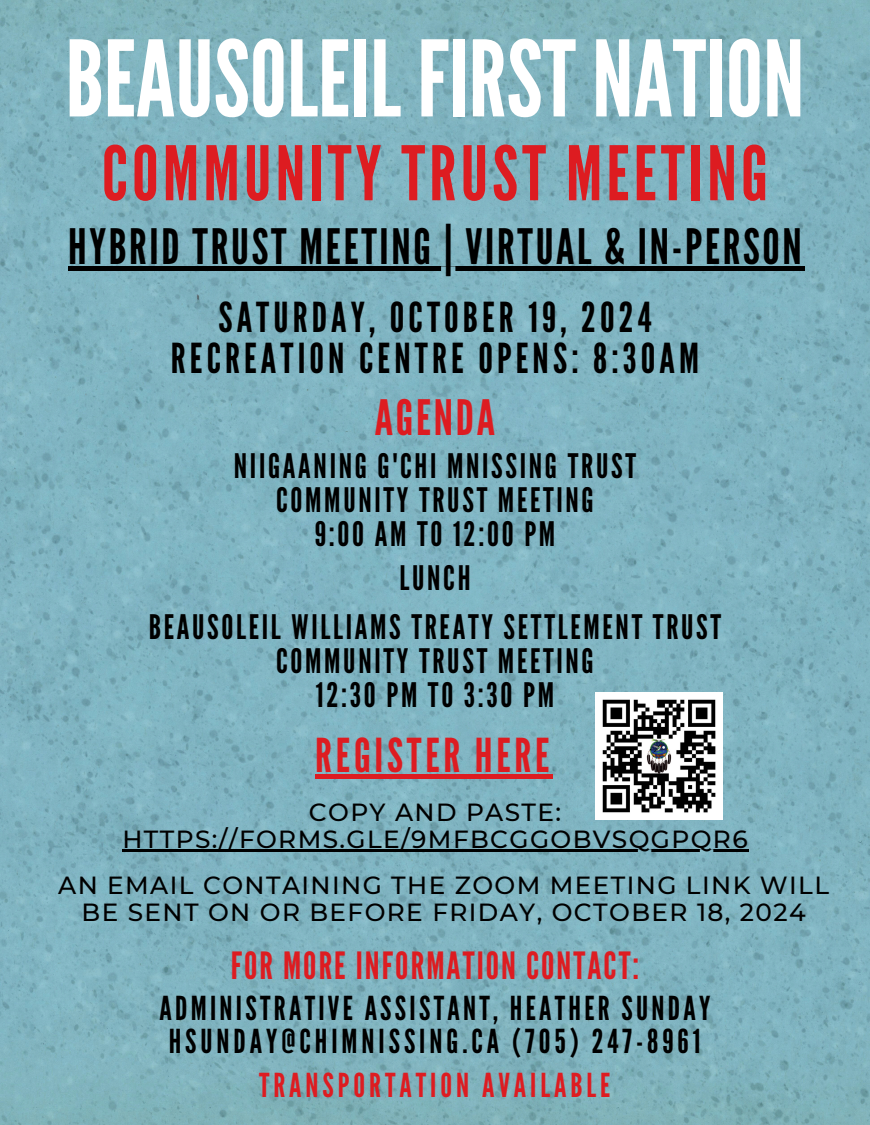
<style>
.page{position:relative;width:870px;height:1125px;background:#fff}
.page>*{position:absolute;margin:0;border:0;box-sizing:border-box;transform-origin:0 0}
.t1{font:105px "League Gothic";color:#fff}
.t2{font:75px "League Gothic";letter-spacing:.055em;color:#dd1c21}
.t3{font:48.75px "League Gothic";letter-spacing:.055em;color:#000}
.t4{font:48.75px "League Gothic";letter-spacing:.055em;color:#dd1c21}
.t5{font:46.65px "League Gothic";letter-spacing:.08em;color:#dd1c21}
.t6{font:41.25px/41.1px "League Gothic";letter-spacing:.1em;color:#000;text-align:center}
.t7{font:37.5px "League Gothic";letter-spacing:.055em;color:#dd1c21}
.t8{font:33.75px/33.8px "League Gothic";letter-spacing:.08em;color:#000;text-align:center}
.t9{font:33px/32.6px "League Gothic";letter-spacing:.1em;color:#000}
.t10{font:33px "League Gothic";letter-spacing:.12em;color:#dd1c21}
.t11{font:500 24.75px/26.4px "Montserrat";letter-spacing:.055em;color:#000;text-align:center}
</style>
<div class="page">
<img style="left:0;top:0;width:869px;height:1125px">
<img style="left:595px;top:693px;width:127px;height:126px">
<hr style="left:68px;top:267px;width:736px;height:4px;background:#000">
<div style="left:315px;top:774px;width:238px;height:5px;background:#dd1c21"></div>
<hr style="left:122px;top:850px;width:626px;height:2px;background:#000">
<h2 class="t1" style="left:65px;top:18px;width:740px">BEAUSOLEIL FIRSTNATION</h2>
<h3 class="t2" style="left:102px;top:130px;width:667px">COMMUNITY TRUST MEETING</h3>
<h4 class="t3" style="left:68px;top:218px;width:735px">HYBRID TRUST MEETING | VIRTUAL &amp; IN-PERSON</h4>
<h3 class="t6" style="left:171px;top:298px;width:529px">SATURDAY, OCTOBER 19, 2024<br>RECREATION CENTRE OPENS: 8:30AM</h3>
<h5 class="t4" style="left:375px;top:389px;width:122px">AGENDA</h5>
<h5 class="t8" style="left:234px;top:450px;width:403px">NIIGAANING G'CHI MNISSING TRUST<br>COMMUNITY TRUST MEETING<br>9:00 AM TO 12:00 PM</h5>
<h5 class="t8" style="left:399px;top:562px;width:72px">LUNCH</h5>
<p class="t8" style="left:149px;top:611px;width:573px">BEAUSOLEIL WILLIAMS TREATY SETTLEMENT TRUST<br>COMMUNITY TRUST MEETING<br>12:30 PM TO 3:30 PM</p>
<h5 class="t5" style="left:315px;top:728px;width:235px">REGISTER HERE</h5>
<h5 class="t11" style="left:122px;top:799px;width:626px">COPY AND PASTE:<br>HTTPS://FORMS.GLE/9MFBCGGOBVSQGPQR6</h5>
<p class="t11" style="left:58px;top:872px;width:772px">AN EMAIL CONTAINING THE ZOOM MEETING LINK WILL</p>
<p class="t11" style="left:82px;top:899px;width:725px">BE SENT ON OR BEFORE FRIDAY, OCTOBER 18, 2024</p>
<h3 class="t7" style="left:230px;top:944px;width:410px">FOR MORE INFORMATION CONTACT:</h3>
<p class="t9" style="left:159px;top:993px;width:552px">ADMINISTRATIVE ASSISTANT, HEATHER SUNDAY<br>HSUNDAY@CHIMNISSING.CA (705) 247-8961</p>
<h4 class="t10" style="left:259px;top:1066px;width:352px">TRANSPORTATION AVAILABLE</h4>
</div>
